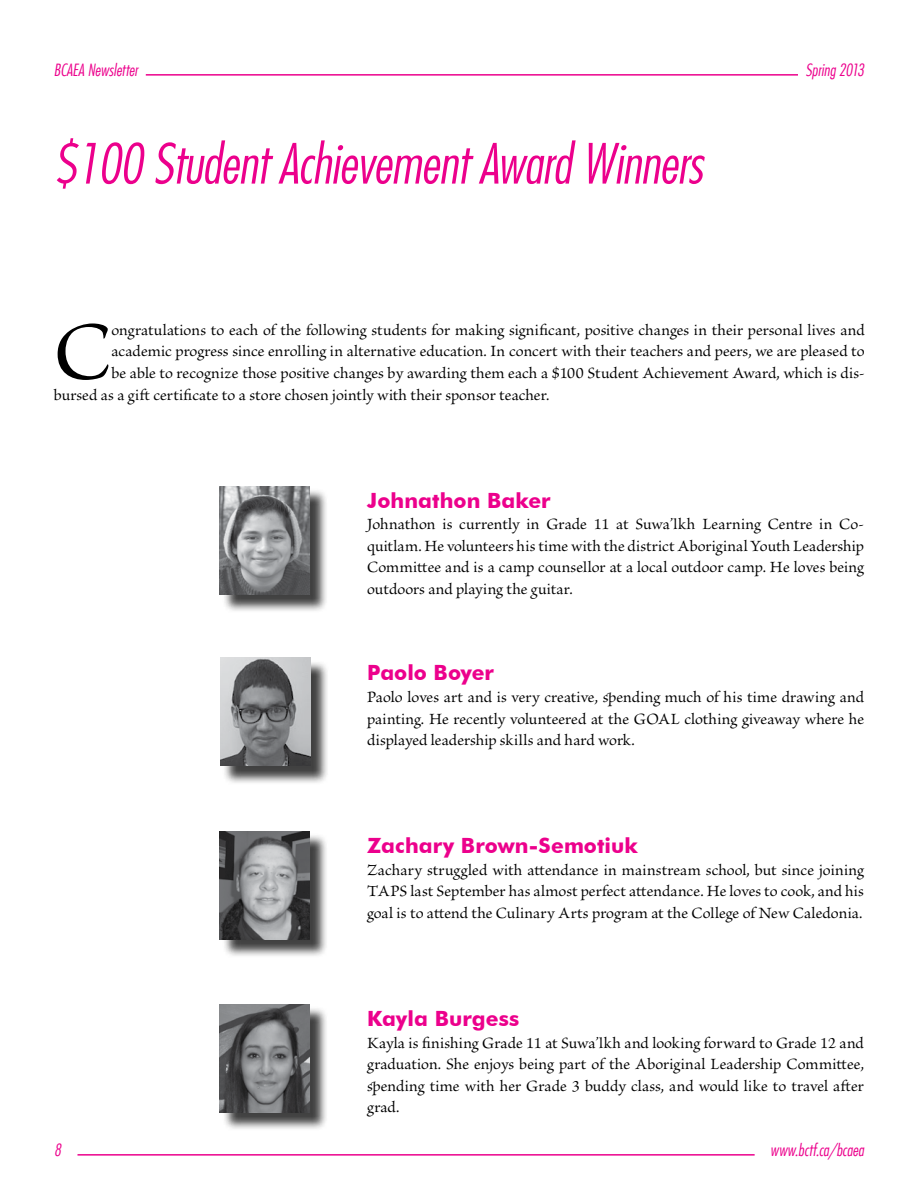
<style>
.page{position:relative;width:918px;height:1188px;background:#fff}
.page>*{position:absolute;margin:0;border:0;box-sizing:border-box;transform-origin:0 0}
.t1{font:85.65px "Brioso Pro";color:#000}
.t2{font:italic 300 condensed 54px "Futura";letter-spacing:-.01em;color:#ec008c}
.t3{font:700 21px "Futura BT";letter-spacing:.005em;color:#ec008c}
.t4{font:16.5px/21.6px "Brioso Pro";letter-spacing:.005em;color:#000;text-align:justify}
.t5{font:italic 300 condensed 16.5px "Futura";color:#ec008c}
</style>
<div class="page">
<hr style="left:77px;top:1154px;width:678px;height:2px;background:#ec008c">
<hr style="left:146px;top:74px;width:652px;height:2px;background:#ec008c">
<div style="left:222px;top:489px;width:106px;height:124px;background:#000;opacity:.75"></div>
<img style="left:220px;top:486px;width:90px;height:108px">
<div style="left:222px;top:660px;width:107px;height:125px;background:#000;opacity:.75"></div>
<img style="left:220px;top:658px;width:90px;height:108px">
<div style="left:222px;top:833px;width:106px;height:125px;background:#000;opacity:.75"></div>
<img style="left:220px;top:831px;width:90px;height:108px">
<div style="left:222px;top:1006px;width:106px;height:125px;background:#000;opacity:.75"></div>
<img style="left:220px;top:1004px;width:90px;height:108px">
<p class="t5" style="left:54px;top:60px;width:86px">BCAEA Newsletter</p>
<p class="t5" style="left:806px;top:60px;width:60px">Spring 2013</p>
<h2 class="t2" style="left:54px;top:132px;width:650px">$100 Student Achievement Award Winners</h2>
<h1 class="t1" style="left:54px;top:306px;width:59px">C</h1>
<p class="t4" style="left:111px;top:320px;width:755px">ongratulations to each of the following students for making significant, positive changes in their personal lives and</p>
<p class="t4" style="left:111px;top:341px;width:755px">academic progress since enrolling in alternative education. In concert with their teachers and peers, we are pleased to</p>
<p class="t4" style="left:111px;top:363px;width:755px">be able to recognize those positive changes by awarding them each a $100 Student Achievement Award, which is dis-</p>
<p class="t4" style="left:54px;top:385px;width:497px">bursed as a gift certificate to a store chosen jointly with their sponsor teacher.</p>
<p class="t3" style="left:367px;top:487px;width:185px">Johnathon Baker</p>
<p class="t4" style="left:367px;top:514px;width:498px">Johnathon is currently in Grade 11 at Suwa’lkh Learning Centre in Co&shy;quitlam. He volunteers his time with the district Aboriginal Youth Leadership Committee and is a camp counsellor at a local outdoor camp. He loves being outdoors and playing the guitar.</p>
<p class="t3" style="left:367px;top:660px;width:128px">Paolo Boyer</p>
<p class="t4" style="left:367px;top:687px;width:498px">Paolo loves art and is very creative, spending much of his time drawing and painting. He recently volunteered at the GOAL clothing giveaway where he displayed leadership skills and hard work.</p>
<p class="t3" style="left:367px;top:833px;width:272px">Zachary Brown-Semotiuk</p>
<p class="t4" style="left:367px;top:860px;width:498px">Zachary struggled with attendance in mainstream school, but since joining TAPS last September has almost perfect attendance. He loves to cook, and his goal is to attend the Culinary Arts program at the College of New Caledonia.</p>
<p class="t3" style="left:367px;top:1006px;width:154px">Kayla Burgess</p>
<p class="t4" style="left:367px;top:1033px;width:498px">Kayla is finishing Grade 11 at Suwa’lkh and looking forward to Grade 12 and graduation. She enjoys being part of the Aboriginal Leadership Committee, spending time with her Grade 3 buddy class, and would like to travel after grad.</p>
<p class="t5" style="left:54px;top:1140px;width:8px">8</p>
<p class="t5" style="left:770px;top:1140px;width:95px">www.bctf.ca/bcaea</p>
</div>
